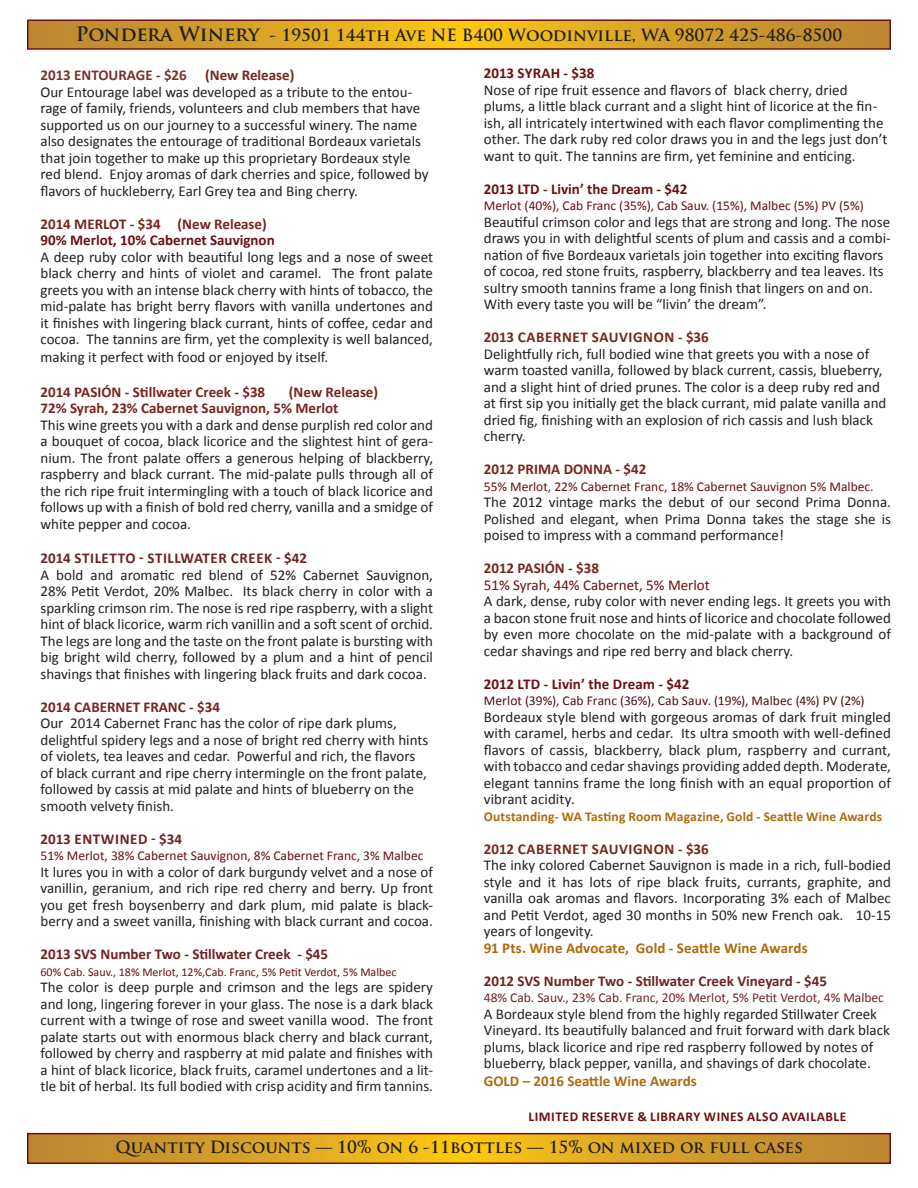
<style>
.page{position:relative;width:918px;height:1188px;background:#fff}
.page>*{position:absolute;margin:0;border:0;box-sizing:border-box;transform-origin:0 0}
.t1{font:700 16.5px "Trajan Pro";color:#231f20}
.t2{font:15px/16.5px "Calibri";color:#231f20;text-align:justify}
.t3{font:700 15px/16.5px "Calibri";color:#78261e}
.t4{font:700 15px "Calibri";color:#6e1012}
.t5{font:700 15px "Calibri";color:#722224}
.t6{font:700 15px "Calibri";color:#af6b0c}
.t7{font:700 15px "Calibri";letter-spacing:.04em;color:#78261e}
.t8{font:700 15px "Calibri";letter-spacing:.04em;color:#722224}
.t9{font:15px "Calibri";color:#6e1012}
.t10{font:13.5px "Calibri";color:#6e0d11}
.t11{font:13.5px "Calibri";color:#722224}
.t12{font:13.5px "Calibri";color:#6e1012}
.t13{font:13.5px "Calibri";letter-spacing:.005em;color:#520d0e}
.t14{font:700 13.5px "Calibri";letter-spacing:.01em;color:#af6b0c}
.t15{font:700 13.5px "Calibri";letter-spacing:.04em;color:#6e1012}
.t16{font:12px "Calibri";color:#6e0d11}
.s1{font-size:19.5px}
.s2{font-weight:700;color:#7c332d}
.s3{font-weight:700;color:#78261e}
</style>
<div class="page">
<svg style="left:30px;top:23px;width:858px;height:24px;background:#d8a324"></svg>
<div style="left:27px;top:20px;width:864px;height:30px;border:2px solid #6e1012"></div>
<svg style="left:30px;top:1136px;width:858px;height:25px;background:#d8a324"></svg>
<div style="left:27px;top:1133px;width:864px;height:31px;border:2px solid #6e1012"></div>
<p class="t1" style="left:76px;top:24px;width:768px"><span class="s1">Pondera Winery</span> - 19501 144th Ave NE B400 Woodinville, WA 98072 425-486-8500</p>
<p class="t4" style="left:484px;top:64px;width:112px">2013 SYRAH - $38</p>
<p class="t2" style="left:484px;top:82px;width:405px;text-align:left">Nose of ripe fruit essence and flavors of black cherry, dried plums, a little black currant and a slight hint of licorice at the fin&shy;ish, all intricately intertwined with each flavor complimenting the other. The dark ruby red color draws you in and the legs just don’t want to quit. The tannins are firm, yet feminine and enticing.</p>
<p class="t4" style="left:484px;top:179px;width:205px">2013 LTD - Livin’ the Dream - $42</p>
<p class="t10" style="left:484px;top:197px;width:382px">Merlot (40%), Cab Franc (35%), Cab Sauv. (15%), Malbec (5%) PV (5%)</p>
<p class="t2" style="left:484px;top:214px;width:408px;text-align:left">Beautiful crimson color and legs that are strong and long. The nose draws you in with delightful scents of plum and cassis and a combi&shy;nation of five Bordeaux varietals join together into exciting flavors of cocoa, red stone fruits, raspberry, blackberry and tea leaves. Its sultry smooth tannins frame a long finish that lingers on and on.<br>With every taste you will be “livin’ the dream”.</p>
<p class="t7" style="left:484px;top:328px;width:227px">2013 CABERNET SAUVIGNON - $36</p>
<p class="t2" style="left:484px;top:346px;width:404px;text-align:left">Delightfully rich, full bodied wine that greets you with a nose of warm toasted vanilla, followed by black current, cassis, blueberry, and a slight hint of dried prunes. The color is a deep ruby red and at first sip you initially get the black currant, mid palate vanilla and dried fig, finishing with an explosion of rich cassis and lush black cherry.</p>
<p class="t3" style="left:484px;top:461px;width:164px">2012 PRIMA DONNA - $42</p>
<p class="t12" style="left:484px;top:478px;width:391px">55% Merlot, 22% Cabernet Franc, 18% Cabernet Sauvignon 5% Malbec.</p>
<p class="t2" style="left:484px;top:494px;width:409px">The 2012 vintage marks the debut of our second Prima Donna.<br>Polished and elegant, when Prima Donna takes the stage she is poised to impress with a command performance!</p>
<p class="t3" style="left:484px;top:560px;width:117px">2012 PASIÓN - $38</p>
<p class="t9" style="left:484px;top:575px;width:228px">51% Syrah, 44% Cabernet, 5% Merlot</p>
<p class="t2" style="left:484px;top:593px;width:409px">A dark, dense, ruby color with never ending legs. It greets you with a bacon stone fruit nose and hints of licorice and chocolate followed by even more chocolate on the mid-palate with a background of cedar shavings and ripe red berry and black cherry.</p>
<p class="t4" style="left:484px;top:674px;width:207px">2012 LTD - Livin’ the Dream - $42</p>
<p class="t13" style="left:484px;top:692px;width:382px">Merlot (39%), Cab Franc (36%), Cab Sauv. (19%), Malbec (4%) PV (2%)</p>
<p class="t2" style="left:484px;top:709px;width:409px">Bordeaux style blend with gorgeous aromas of dark fruit mingled with caramel, herbs and cedar. Its ultra smooth with well-defined flavors of cassis, blackberry, black plum, raspberry and currant, with tobacco and cedar shavings providing added depth. Moderate, elegant tannins frame the long finish with an equal proportion of vibrant acidity.</p>
<p class="t14" style="left:484px;top:808px;width:400px">Outstanding- WA Tasting Room Magazine, Gold - Seattle Wine Awards</p>
<p class="t7" style="left:484px;top:839px;width:227px">2012 CABERNET SAUVIGNON - $36</p>
<p class="t2" style="left:484px;top:857px;width:409px">The inky colored Cabernet Sauvignon is made in a rich, full-bodied style and it has lots of ripe black fruits, currants, graphite, and vanilla oak aromas and flavors. Incorporating 3% each of Malbec and Petit Verdot, aged 30 months in 50% new French oak. 10-15 years of longevity.</p>
<p class="t6" style="left:484px;top:938px;width:325px">91 Pts. Wine Advocate, Gold - Seattle Wine Awards</p>
<p class="t5" style="left:484px;top:971px;width:345px">2012 SVS Number Two - Stillwater Creek Vineyard - $45</p>
<p class="t11" style="left:484px;top:989px;width:402px">48% Cab. Sauv., 23% Cab. Franc, 20% Merlot, 5% Petit Verdot, 4% Malbec</p>
<p class="t2" style="left:484px;top:1006px;width:408px;text-align:left">A Bordeaux style blend from the highly regarded Stillwater Creek Vineyard. Its beautifully balanced and fruit forward with dark black plums, black licorice and ripe red raspberry followed by notes of blueberry, black pepper, vanilla, and shavings of dark chocolate.</p>
<p class="t6" style="left:484px;top:1072px;width:214px">GOLD – 2016 Seattle Wine Awards</p>
<p class="t15" style="left:529px;top:1108px;width:319px">LIMITED RESERVE &amp; LIBRARY WINES ALSO AVAILABLE</p>
<p class="t2" style="left:40px;top:67px;width:390px;text-align:left"><span class="s2">2013 ENTOURAGE - $26</span> <span class="s3">(New Release)<br></span>Our Entourage label was developed as a tribute to the entou&shy;rage of family, friends, volunteers and club members that have supported us on our journey to a successful winery. The name also designates the entourage of traditional Bordeaux varietals that join together to make up this proprietary Bordeaux style red blend. Enjoy aromas of dark cherries and spice, followed by flavors of huckleberry, Earl Grey tea and Bing cherry.</p>
<p class="t3" style="left:41px;top:216px;width:228px">2014 MERLOT - $34 (New Release)</p>
<p class="t4" style="left:41px;top:231px;width:236px">90% Merlot, 10% Cabernet Sauvignon</p>
<p class="t2" style="left:41px;top:249px;width:394px">A deep ruby color with beautiful long legs and a nose of sweet black cherry and hints of violet and caramel. The front palate greets you with an intense black cherry with hints of tobacco, the mid-palate has bright berry flavors with vanilla undertones and it finishes with lingering black currant, hints of coffee, cedar and cocoa. The tannins are firm, yet the complexity is well balanced,</p>
<p class="t2" style="left:41px;top:349px;width:289px">making it perfect with food or enjoyed by itself.</p>
<p class="t3" style="left:41px;top:384px;width:226px">2014 PASIÓN - Stillwater Creek - $38</p>
<p class="t3" style="left:41px;top:384px;width:339px;text-indent:248px">(New Release)<br>72% Syrah, 23% Cabernet Sauvignon, 5% Merlot</p>
<p class="t2" style="left:41px;top:417px;width:394px">This wine greets you with a dark and dense purplish red color and a bouquet of cocoa, black licorice and the slightest hint of gera&shy;nium. The front palate offers a generous helping of blackberry, raspberry and black currant. The mid-palate pulls through all of the rich ripe fruit intermingling with a touch of black licorice and follows up with a finish of bold red cherry, vanilla and a smidge of white pepper and cocoa.</p>
<p class="t8" style="left:41px;top:549px;width:268px">2014 STILETTO - STILLWATER CREEK - $42</p>
<p class="t2" style="left:41px;top:567px;width:394px">A bold and aromatic red blend of 52% Cabernet Sauvignon, 28% Petit Verdot, 20% Malbec. Its black cherry in color with a sparkling crimson rim. The nose is red ripe raspberry, with a slight hint of black licorice, warm rich vanillin and a soft scent of orchid.<br>The legs are long and the taste on the front palate is bursting with big bright wild cherry, followed by a plum and a hint of pencil shavings that finishes with lingering black fruits and dark cocoa.</p>
<p class="t3" style="left:41px;top:699px;width:181px">2014 CABERNET FRANC - $34</p>
<p class="t2" style="left:41px;top:715px;width:389px;text-align:left">Our 2014 Cabernet Franc has the color of ripe dark plums, delightful spidery legs and a nose of bright red cherry with hints of violets, tea leaves and cedar. Powerful and rich, the flavors of black currant and ripe cherry intermingle on the front palate, followed by cassis at mid palate and hints of blueberry on the smooth velvety finish.</p>
<p class="t8" style="left:41px;top:829px;width:143px">2013 ENTWINED - $34</p>
<p class="t10" style="left:40px;top:847px;width:384px">51% Merlot, 38% Cabernet Sauvignon, 8% Cabernet Franc, 3% Malbec</p>
<p class="t2" style="left:40px;top:864px;width:394px">It lures you in with a color of dark burgundy velvet and a nose of vanillin, geranium, and rich ripe red cherry and berry. Up front you get fresh boysenberry and dark plum, mid palate is black&shy;berry and a sweet vanilla, finishing with black currant and cocoa.</p>
<p class="t5" style="left:40px;top:945px;width:289px">2013 SVS Number Two - Stillwater Creek - $45</p>
<p class="t16" style="left:40px;top:964px;width:357px">60% Cab. Sauv., 18% Merlot, 12%,Cab. Franc, 5% Petit Verdot, 5% Malbec</p>
<p class="t2" style="left:40px;top:979px;width:394px">The color is deep purple and crimson and the legs are spidery and long, lingering forever in your glass. The nose is a dark black current with a twinge of rose and sweet vanilla wood. The front palate starts out with enormous black cherry and black currant, followed by cherry and raspberry at mid palate and finishes with a hint of black licorice, black fruits, caramel undertones and a lit&shy;tle bit of herbal. Its full bodied with crisp acidity and firm tannins.</p>
<p class="t1" style="left:115px;top:1137px;width:689px">Quantity Discounts — 10% on 6 -11bottles — 15% on mixed or full cases</p>
</div>
